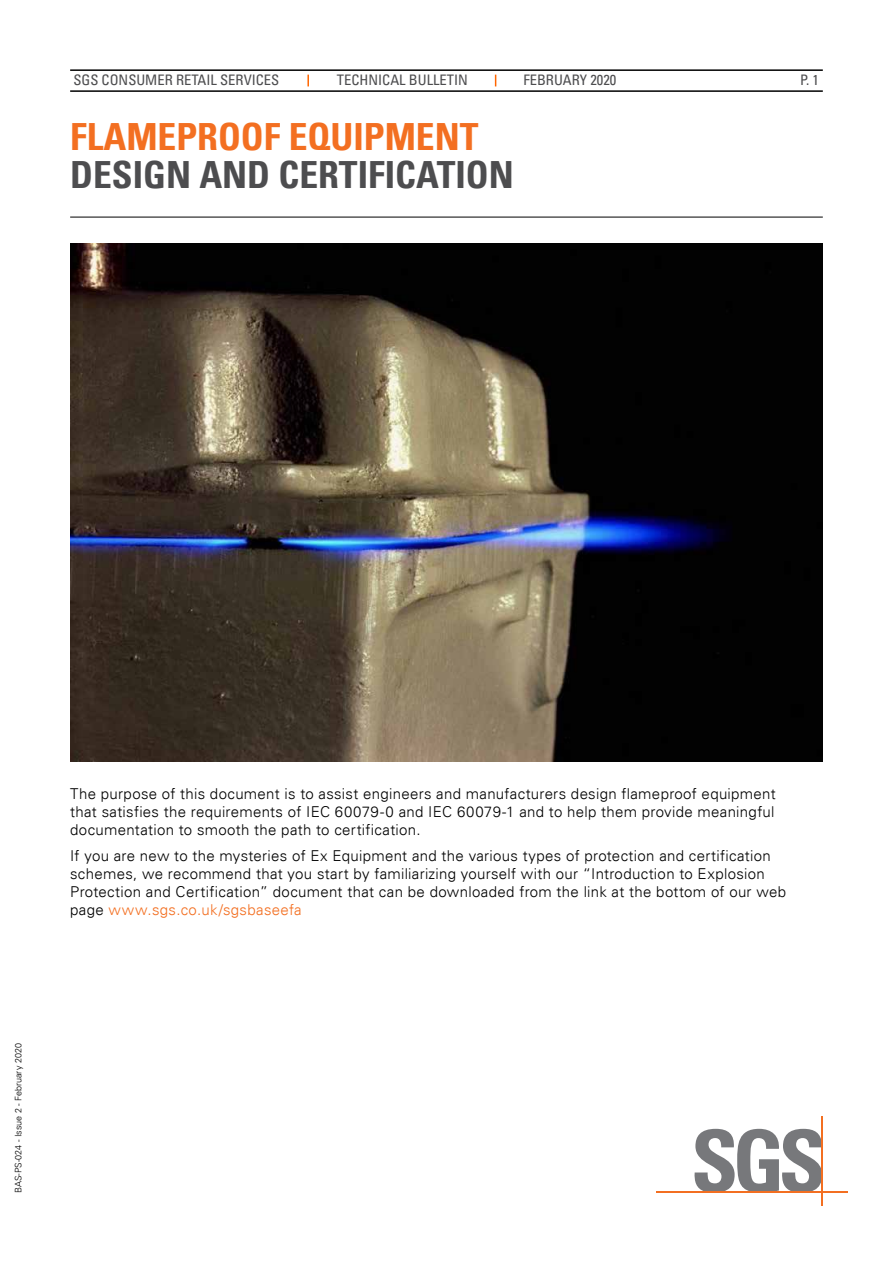
<style>
.page{position:relative;width:893px;height:1263px;background:#fff}
.page>*{position:absolute;margin:0;border:0;box-sizing:border-box;transform-origin:0 0}
.t1{font:700 condensed 37.5px "Univers LT";color:#4d4d4f}
.t2{font:700 condensed 37.5px "Univers LT";color:#f36f21}
.t3{font:300 15px/18px "Univers LT";letter-spacing:.02em;color:#000;text-align:justify}
.t4{font:condensed 14.55px "Univers LT";color:#4d4d4f}
.t5{font:300 9px "Univers LT";color:#000}
.s1{color:#f36f21}
</style>
<div class="page">
<hr style="left:70px;top:69px;width:753px;height:2px;background:#000">
<hr style="left:70px;top:90px;width:753px;height:2px;background:#000">
<svg style="left:307px;top:75px;width:2px;height:11px"></svg>
<svg style="left:694px;top:1129px;width:128px;height:62px"></svg>
<hr style="left:656px;top:1191px;width:191px;height:2px;background:#f36f21">
<hr style="left:822px;top:1116px;width:1px;height:90px;background:#f36f21">
<hr style="left:70px;top:217px;width:753px;height:1px;background:#000">
<img style="left:70px;top:243px;width:753px;height:519px">
<p class="t4" style="left:73px;top:71px;width:207px">SGS CONSUMER RETAIL SERVICES</p>
<p class="t4" style="left:337px;top:71px;width:132px">TECHNICAL BULLETIN</p>
<p class="t4" style="left:523px;top:71px;width:94px">FEBRUARY 2020</p>
<p class="t4" style="left:800px;top:71px;width:20px">P. 1</p>
<h1 class="t2" style="left:70px;top:114px;width:410px">FLAMEPROOF EQUIPMENT</h1>
<h1 class="t1" style="left:70px;top:152px;width:445px">DESIGN AND CERTIFICATION</h1>
<p class="t3" style="left:70px;top:784px;width:707px">The purpose of this document is to assist engineers and manufacturers design flameproof equipment that satisfies the requirements of IEC 60079-0 and IEC 60079-1 and to help them provide meaningful documentation to smooth the path to certification.</p>
<p class="t3" style="left:70px;top:847px;width:717px;text-align:left">If you are new to the mysteries of Ex Equipment and the various types of protection and certification schemes, we recommend that you start by familiarizing yourself with our “Introduction to Explosion Protection and Certification” document that can be downloaded from the link at the bottom of our web page <span class="s1">www.sgs.co.uk/sgsbaseefa</span></p>
<p class="t5" style="left:13px;top:1193px;width:151px;rotate:-90deg">BAS-PS-024 - Issue 2 - February 2020</p>
</div>
